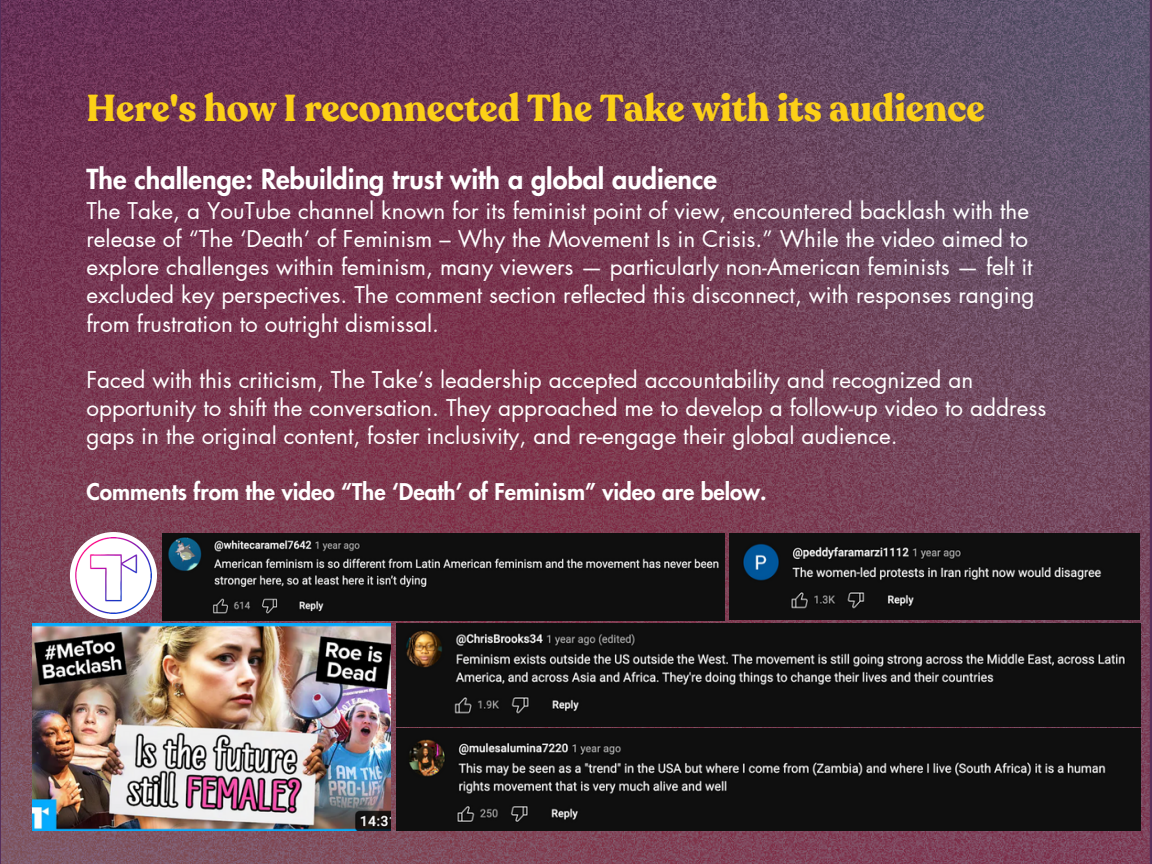
<style>
.page{position:relative;width:1152px;height:864px;background:#fff}
.page>*{position:absolute;margin:0;border:0;box-sizing:border-box;transform-origin:0 0}
.t1{font:700 37.5px "Recoleta";color:#fcd017}
.t2{font:800 27px "Futura LT Pro";color:#fff}
.t3{font:22.5px/28.2px "Futura LT Pro";color:#fff}
.t4{font:800 22.5px "Futura LT Pro";color:#fff}
</style>
<div class="page">
<img style="left:1px;top:0;width:1151px;height:864px">
<svg style="left:70px;top:532px;width:87px;height:87px"></svg>
<img style="left:76px;top:538px;width:75px;height:75px">
<img style="left:32px;top:624px;width:358px;height:207px">
<img style="left:397px;top:624px;width:744px;height:102px">
<img style="left:397px;top:728px;width:744px;height:103px">
<img style="left:163px;top:534px;width:561px;height:87px">
<img style="left:729px;top:534px;width:411px;height:85px">
<p class="t1" style="left:86px;top:83px;width:900px">Here's how I reconnected The Take with its audience</p>
<p class="t2" style="left:86px;top:166px;width:632px">The challenge: Rebuilding trust with a global audience</p>
<h1 class="t3" style="left:86px;top:198px;width:950px">The Take, a YouTube channel known for its feminist point of view, encountered backlash with the release of “The ‘Death’ of Feminism – Why the Movement Is in Crisis.” While the video aimed to explore challenges within feminism, many viewers — particularly non-American feminists — felt it excluded key perspectives. The comment section reflected this disconnect, with responses ranging from frustration to outright dismissal.</h1>
<p class="t3" style="left:86px;top:366px;width:961px">Faced with this criticism, The Take’s leadership accepted accountability and recognized an opportunity to shift the conversation. They approached me to develop a follow-up video to address gaps in the original content, foster inclusivity, and re-engage their global audience.</p>
<p class="t4" style="left:86px;top:482px;width:682px">Comments from the video “The ‘Death’ of Feminism” video are below.</p>
</div>
